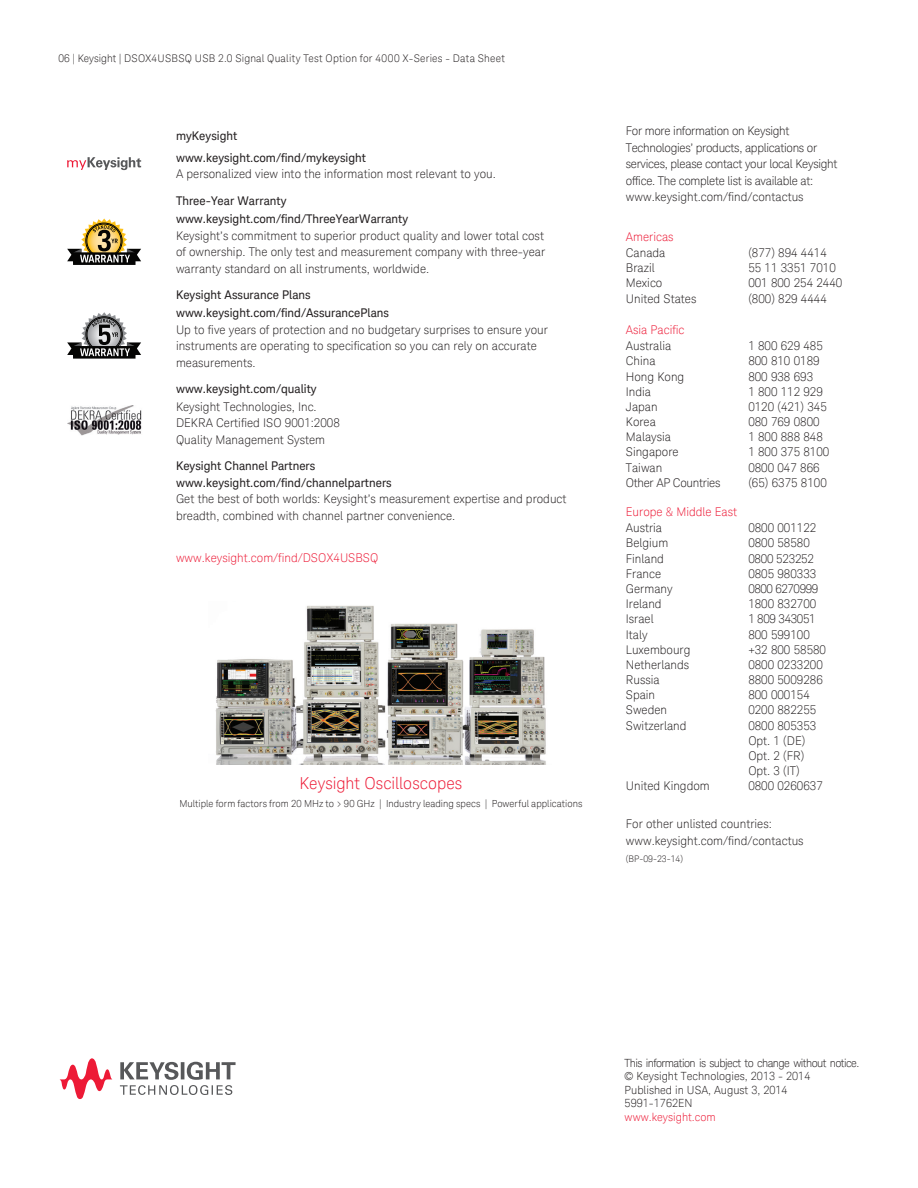
<style>
.page{position:relative;width:918px;height:1188px;background:#fff}
.page>*{position:absolute;margin:0;border:0;box-sizing:border-box;transform-origin:0 0}
.t1{font:300 16.5px "Keysight Sans";color:#ed1a36}
.t2{font:300 12px/16.5px "Keysight Sans";color:#231f20}
.t3{font:12px/22px "Keysight Sans";color:#231f20}
.t4{font:300 12px/16.5px "Keysight Sans";letter-spacing:-.025em;color:#231f20}
.t5{font:300 12px "Keysight Sans";color:#ed1a36}
.t6{font:300 12px "Keysight Sans";letter-spacing:-.035em;color:#231f20}
.t7{font:300 12px "Keysight Sans";letter-spacing:-.02em;color:#231f20}
.t8{font:300 12px "Keysight Sans";letter-spacing:-.03em;color:#231f20}
.t9{font:300 11.25px/13.5px "Keysight Sans";color:#231f20}
.t10{font:300 11.25px "Keysight Sans";color:#ed1a36}
.t11{font:300 10.5px "Keysight Sans";letter-spacing:.02em;color:#231f20}
.t12{font:300 9.75px "Keysight Sans";color:#231f20}
.t13{font:300 9px "Keysight Sans";color:#231f20}
</style>
<div class="page">
<svg style="left:67px;top:157px;width:74px;height:13px"></svg>
<div style="left:73px;top:252px;width:63px;height:13px;background:#050504"></div>
<svg style="left:67px;top:219px;width:74px;height:44px"></svg>
<div style="left:73px;top:346px;width:63px;height:13px;background:#050504"></div>
<svg style="left:67px;top:312px;width:74px;height:45px"></svg>
<img style="left:67px;top:406px;width:75px;height:29px">
<svg style="left:120px;top:1062px;width:116px;height:33px"></svg>
<svg style="left:60px;top:1058px;width:53px;height:41px"></svg>
<img style="left:215px;top:605px;width:331px;height:159px">
<p class="t11" style="left:59px;top:52px;width:448px">06 | Keysight | DSOX4USBSQ USB 2.0 Signal Quality Test Option for 4000 X-Series - Data Sheet</p>
<p class="t3" style="left:176px;top:125px;width:192px">myKeysight www.keysight.com/find/mykeysight</p>
<p class="t2" style="left:176px;top:166px;width:321px">A personalized view into the information most relevant to you.</p>
<p class="t3" style="left:176px;top:192px;width:234px;line-height:18.1px">Three-Year Warranty www.keysight.com/find/ThreeYearWarranty</p>
<p class="t2" style="left:176px;top:227px;width:371px;text-align:justify">Keysight’s commitment to superior product quality and lower total cost of ownership. The only test and measurement company with three-year warranty standard on all instruments, worldwide.</p>
<p class="t3" style="left:176px;top:286px;width:215px;line-height:17.9px">Keysight Assurance Plans www.keysight.com/find/AssurancePlans</p>
<p class="t2" style="left:176px;top:321px;width:373px">Up to five years of protection and no budgetary surprises to ensure your instruments are operating to specification so you can rely on accurate measurements.</p>
<p class="t3" style="left:176px;top:378px;width:142px">www.keysight.com/quality</p>
<p class="t2" style="left:176px;top:398px;width:165px">Keysight Technologies, Inc.<br>DEKRA Certified ISO 9001:2008<br>Quality Management System</p>
<p class="t3" style="left:176px;top:457px;width:217px;line-height:17.2px">Keysight Channel Partners www.keysight.com/find/channelpartners</p>
<p class="t2" style="left:176px;top:491px;width:392px">Get the best of both worlds: Keysight’s measurement expertise and product breadth, combined with channel partner convenience.</p>
<p class="t5" style="left:176px;top:551px;width:204px">www.keysight.com/find/DSOX4USBSQ</p>
<h1 class="t1" style="left:300px;top:774px;width:164px">Keysight Oscilloscopes</h1>
<p class="t12" style="left:179px;top:798px;width:404px">Multiple form factors from 20 MHz to &gt; 90 GHz | Industry leading specs | Powerful applications</p>
<p class="t4" style="left:626px;top:123px;width:213px">For more information on Keysight Technologies’ products, applications or services, please contact your local Keysight office. The complete list is available at: www.keysight.com/find/contactus</p>
<p class="t5" style="left:626px;top:230px;width:49px">Americas</p>
<p class="t2" style="left:626px;top:245px;width:41px">Canada</p>
<p class="t2" style="left:748px;top:245px;width:80px">(877) 894 4414</p>
<p class="t2" style="left:626px;top:260px;width:30px">Brazil</p>
<p class="t2" style="left:748px;top:260px;width:89px">55 11 3351 7010</p>
<p class="t2" style="left:626px;top:275px;width:38px">Mexico</p>
<p class="t2" style="left:748px;top:275px;width:95px">001 800 254 2440</p>
<p class="t2" style="left:626px;top:290px;width:72px">United States</p>
<p class="t2" style="left:748px;top:290px;width:80px">(800) 829 4444</p>
<p class="t5" style="left:626px;top:323px;width:60px">Asia Pacific</p>
<p class="t2" style="left:626px;top:338px;width:47px">Australia</p>
<p class="t2" style="left:748px;top:338px;width:76px">1 800 629 485</p>
<p class="t2" style="left:626px;top:353px;width:31px">China</p>
<p class="t2" style="left:748px;top:353px;width:73px">800 810 0189</p>
<p class="t2" style="left:626px;top:368px;width:60px">Hong Kong</p>
<p class="t2" style="left:748px;top:368px;width:66px">800 938 693</p>
<p class="t2" style="left:626px;top:383px;width:27px">India</p>
<p class="t2" style="left:748px;top:383px;width:76px">1 800 112 929</p>
<p class="t2" style="left:626px;top:399px;width:33px">Japan</p>
<p class="t2" style="left:748px;top:399px;width:80px">0120 (421) 345</p>
<p class="t2" style="left:626px;top:414px;width:32px">Korea</p>
<p class="t2" style="left:748px;top:414px;width:73px">080 769 0800</p>
<p class="t2" style="left:626px;top:429px;width:47px">Malaysia</p>
<p class="t2" style="left:748px;top:429px;width:76px">1 800 888 848</p>
<p class="t2" style="left:626px;top:444px;width:54px">Singapore</p>
<p class="t2" style="left:748px;top:444px;width:82px">1 800 375 8100</p>
<p class="t2" style="left:626px;top:459px;width:38px">Taiwan</p>
<p class="t2" style="left:748px;top:459px;width:73px">0800 047 866</p>
<p class="t4" style="left:626px;top:474px;width:96px">Other AP Countries</p>
<p class="t2" style="left:748px;top:474px;width:80px">(65) 6375 8100</p>
<p class="t5" style="left:626px;top:505px;width:113px">Europe &amp; Middle East</p>
<p class="t2" style="left:626px;top:520px;width:38px">Austria</p>
<p class="t2" style="left:748px;top:520px;width:70px">0800 001122</p>
<p class="t2" style="left:626px;top:535px;width:44px">Belgium</p>
<p class="t2" style="left:748px;top:535px;width:63px">0800 58580</p>
<p class="t2" style="left:626px;top:550px;width:40px">Finland</p>
<p class="t7" style="left:748px;top:551px;width:67px">0800 523252</p>
<p class="t2" style="left:626px;top:565px;width:37px">France</p>
<p class="t2" style="left:748px;top:565px;width:70px">0805 980333</p>
<p class="t2" style="left:626px;top:581px;width:48px">Germany</p>
<p class="t6" style="left:748px;top:582px;width:71px">0800 6270999</p>
<p class="t2" style="left:626px;top:596px;width:37px">Ireland</p>
<p class="t2" style="left:748px;top:596px;width:70px">1800 832700</p>
<p class="t2" style="left:626px;top:611px;width:29px">Israel</p>
<p class="t8" style="left:748px;top:612px;width:69px">1 809 343051</p>
<p class="t2" style="left:626px;top:626px;width:23px">Italy</p>
<p class="t2" style="left:748px;top:626px;width:63px">800 599100</p>
<p class="t2" style="left:626px;top:641px;width:66px">Luxembourg</p>
<p class="t2" style="left:748px;top:641px;width:79px">+32 800 58580</p>
<p class="t2" style="left:626px;top:656px;width:65px">Netherlands</p>
<p class="t2" style="left:748px;top:656px;width:76px">0800 0233200</p>
<p class="t2" style="left:626px;top:672px;width:35px">Russia</p>
<p class="t2" style="left:748px;top:672px;width:76px">8800 5009286</p>
<p class="t2" style="left:626px;top:687px;width:31px">Spain</p>
<p class="t2" style="left:748px;top:687px;width:63px">800 000154</p>
<p class="t2" style="left:626px;top:702px;width:43px">Sweden</p>
<p class="t2" style="left:748px;top:702px;width:70px">0200 882255</p>
<p class="t2" style="left:626px;top:717px;width:62px">Switzerland</p>
<p class="t2" style="left:748px;top:718px;width:70px;line-height:15px">0800 805353<br>Opt. 1 (DE)<br>Opt. 2 (FR)<br>Opt. 3 (IT)</p>
<p class="t2" style="left:626px;top:777px;width:85px">United Kingdom</p>
<p class="t2" style="left:748px;top:777px;width:76px">0800 0260637</p>
<p class="t2" style="left:626px;top:816px;width:179px">For other unlisted countries: www.keysight.com/find/contactus</p>
<p class="t13" style="left:626px;top:853px;width:59px">(BP-09-23-14)</p>
<p class="t9" style="left:625px;top:1056px;width:236px">This information is subject to change without notice. © Keysight Technologies, 2013 - 2014<br>Published in USA, August 3, 2014<br>5991-1762EN</p>
<p class="t10" style="left:625px;top:1110px;width:93px">www.keysight.com</p>
</div>
